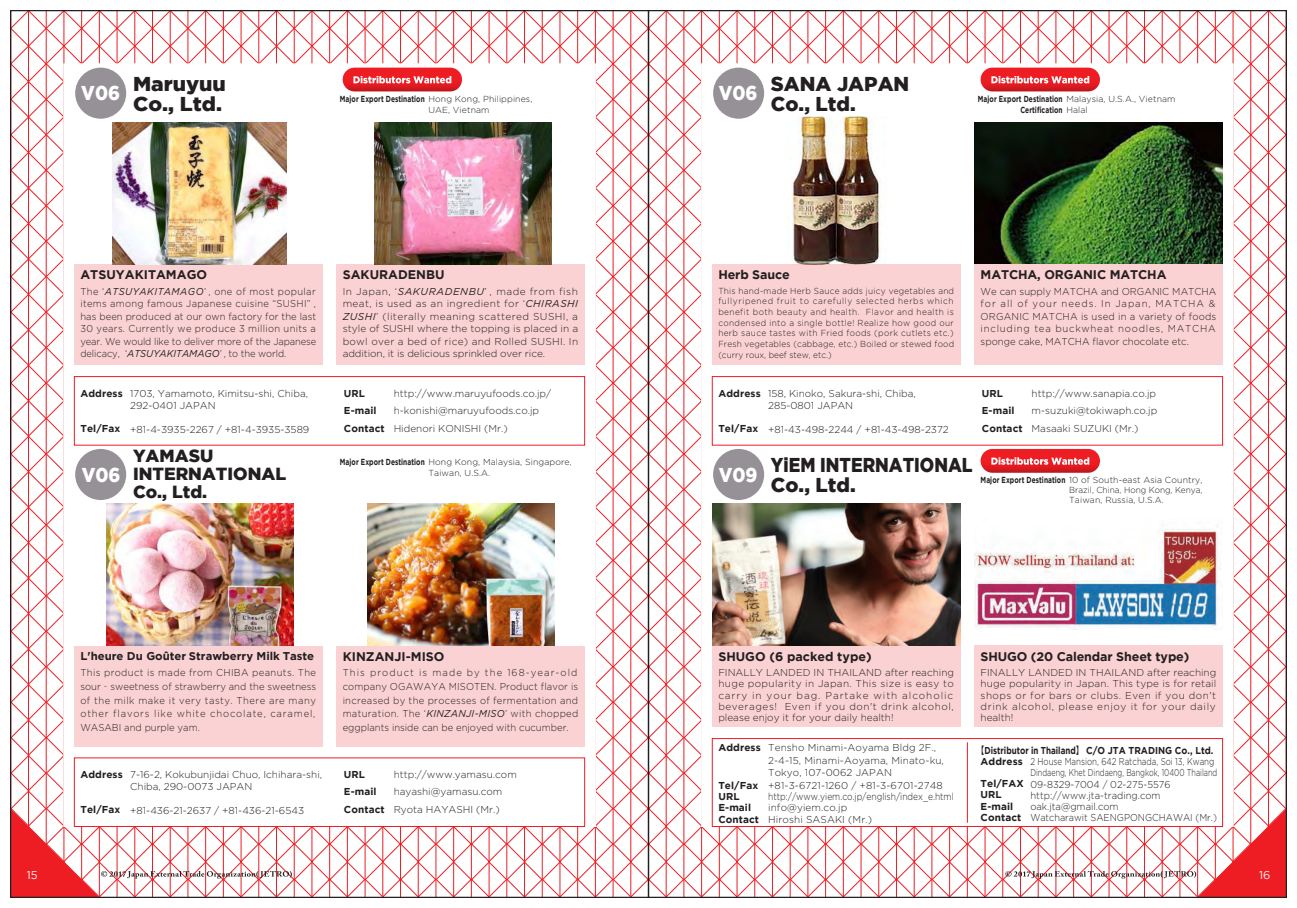
<style>
.page{position:relative;width:1297px;height:908px;background:#fff}
.page>*{position:absolute;margin:0;border:0;box-sizing:border-box;transform-origin:0 0}
.t1{font:900 20px/20px "Gotham";color:#231f20;scale:.87 1}
.t2{font:900 20px/20px "Gotham";color:#231f20}
.t3{font:900 20px/20px "Gotham";color:#231f20;scale:1.05 1}
.t4{font:900 20px "Gotham";color:#fff;scale:.9 1}
.t5{font:900 17.5px/18.1px "Gotham";color:#231f20}
.t6{font:700 12.5px "Gotham";color:#231f20}
.t7{font:700 11.25px "Gotham";color:#231f20}
.t8{font:11.25px "Gotham";color:#fff}
.t9{font:300 10px/11.2px "Gotham";color:#231f20}
.t10{font:300 10px/13.8px "Gotham";color:#231f20;text-align:justify;scale:.95 1}
.t11{font:300 10px/12.5px "Gotham";color:#231f20;text-align:justify;scale:.94 1}
.t12{font:300 10px/11.2px "Gotham";color:#231f20;scale:.8 1}
.t13{font:300 10px/12.5px "Gotham";color:#231f20;text-align:justify;scale:.96 1}
.t14{font:700 10px/17.5px "Gotham";letter-spacing:.01em;color:#231f20}
.t15{font:300 10px/11.2px "Gotham";color:#231f20;scale:.85 1}
.t16{font:700 10px/11px "Gotham";letter-spacing:.01em;color:#231f20;scale:.8 1}
.t17{font:300 8.75px/10.6px "Gotham";letter-spacing:.01em;color:#231f20;text-align:justify;scale:.95 1}
.t18{font:300 8.75px/10px "Gotham";letter-spacing:.01em;color:#231f20}
.t19{font:700 8.75px/11.2px "Gotham";letter-spacing:.01em;color:#231f20;scale:.75 1}
.s1{font-weight:700}
.s2{font-weight:400;font-style:italic}
.s3{font-family:"Koz Go Pr 6 N";font-weight:400}
.s4{font-weight:300}
</style>
<div class="page">
<img style="left:11px;top:10px;width:1276px;height:887px">
<img style="left:974px;top:122px;width:248px;height:142px">
<h1 class="t4" style="left:81px;top:81px;width:45px">V06</h1>
<h1 class="t3" style="left:133px;top:73px;width:90px">Maruyuu<br>Co., Ltd.</h1>
<p class="t18" style="left:428px;top:93px;width:105px;line-height:11.2px;text-indent:-89px"><span class="s1">Major Export Destination</span> Hong Kong, Philippines,<br>UAE, Vietnam</p>
<p class="t6" style="left:80px;top:267px;width:128px">ATSUYAKITAMAGO</p>
<p class="t11" style="left:80px;top:285px;width:252px">The ‘<span class="s2">ATSUYAKITAMAGO</span>’ , one of most popular items among famous Japanese cuisine “SUSHI” , has been produced at our own factory for the last 30 years. Currently we produce 3 million units a year. We would like to deliver more of the Japanese delicacy, ‘<span class="s2">ATSUYAKITAMAGO</span>’ , to the world.</p>
<p class="t14" style="left:80px;top:384px;width:44px">Address</p>
<p class="t14" style="left:80px;top:419px;width:41px">Tel/Fax</p>
<p class="t9" style="left:130px;top:386px;width:179px;line-height:12.5px">1703, Yamamoto, Kimitsu-shi, Chiba,<br>292-0401 JAPAN</p>
<p class="t9" style="left:130px;top:423px;width:181px">+81-4-3935-2267 / +81-4-3935-3589</p>
<p class="t6" style="left:343px;top:267px;width:103px">SAKURADENBU</p>
<p class="t10" style="left:343px;top:285px;width:249px;line-height:12.5px">In Japan, ‘<span class="s2">SAKURADENBU</span>’ , made from fish meat, is used as an ingredient for ‘<span class="s2">CHIRASHI ZUSHI</span>’ (literally meaning scattered SUSHI, a style of SUSHI where the topping is placed in a bowl over a bed of rice) and Rolled SUSHI. In addition, it is delicious sprinkled over rice.</p>
<p class="t14" style="left:344px;top:384px;width:42px">URL<br>E-mail<br>Contact</p>
<p class="t9" style="left:394px;top:384px;width:159px;line-height:17.5px">http://www.maruyufoods.co.jp/ h-konishi@maruyufoods.co.jp<br>Hidenori KONISHI (Mr.)</p>
<h2 class="t5" style="left:133px;top:446px;width:155px">YAMASU<br>INTERNATIONAL<br>Co., Ltd.</h2>
<p class="t18" style="left:340px;top:456px;width:233px"><span class="s1">Major Export Destination</span> Hong Kong, Malaysia, Singapore,</p>
<h1 class="t4" style="left:82px;top:462px;width:45px">V06</h1>
<p class="t18" style="left:428px;top:467px;width:63px">Taiwan, U.S.A.</p>
<p class="t7" style="left:80px;top:649px;width:235px">L'heure Du Goûter Strawberry Milk Taste</p>
<p class="t10" style="left:80px;top:665px;width:250px">This product is made from CHIBA peanuts. The sour<span class="s3">‐</span>sweetness of strawberry and the sweetness of the milk make it very tasty. There are many other flavors like white chocolate, caramel, WASABI and purple yam.</p>
<p class="t14" style="left:80px;top:765px;width:44px">Address</p>
<p class="t14" style="left:80px;top:800px;width:41px">Tel/Fax</p>
<p class="t9" style="left:130px;top:767px;width:193px;line-height:12.5px">7-16-2, Kokubunjidai Chuo, Ichihara-shi,<br>Chiba, 290-0073 JAPAN</p>
<p class="t9" style="left:130px;top:804px;width:175px">+81-436-21-2637 / +81-436-21-6543</p>
<p class="t6" style="left:343px;top:648px;width:103px">KINZANJI-MISO</p>
<p class="t10" style="left:343px;top:665px;width:250px">This product is made by the 168-year-old company OGAWAYA MISOTEN. Product flavor is increased by the processes of fermentation and maturation. The ‘<span class="s2">KINZANJI-MISO</span>’ with chopped eggplants inside can be enjoyed with cucumber.</p>
<p class="t14" style="left:344px;top:765px;width:42px">URL<br>E-mail<br>Contact</p>
<p class="t9" style="left:394px;top:765px;width:125px;line-height:17.5px">http://www.yamasu.com hayashi@yamasu.com<br>Ryota HAYASHI (Mr.)</p>
<h1 class="t4" style="left:719px;top:81px;width:45px">V06</h1>
<h1 class="t2" style="left:771px;top:73px;width:140px">SANA JAPAN<br>Co., Ltd.</h1>
<p class="t19" style="left:1020px;top:93px;width:208px;text-indent:-43px">Major Export Destination <span class="s4">Malaysia, U.S.A., Vietnam<br></span>Certification <span class="s4">Halal</span></p>
<p class="t6" style="left:718px;top:267px;width:73px">Herb Sauce</p>
<p class="t17" style="left:718px;top:285px;width:250px">This hand-made Herb Sauce adds juicy vegetables and fullyripened fruit to carefully selected herbs which benefit both beauty and health. Flavor and health is condensed into a single bottle! Realize how good our herb sauce tastes with Fried foods (pork cutlets etc.)<br>Fresh vegetables (cabbage, etc.) Boiled or stewed food (curry roux, beef stew, etc.)</p>
<p class="t14" style="left:718px;top:384px;width:44px">Address</p>
<p class="t14" style="left:718px;top:419px;width:41px">Tel/Fax</p>
<p class="t9" style="left:768px;top:386px;width:149px;line-height:12.5px">158, Kinoko, Sakura-shi, Chiba,<br>285-0801 JAPAN</p>
<p class="t9" style="left:768px;top:423px;width:182px">+81-43-498-2244 / +81-43-498-2372</p>
<p class="t6" style="left:980px;top:267px;width:187px">MATCHA, ORGANIC MATCHA</p>
<p class="t13" style="left:980px;top:285px;width:247px">We can supply MATCHA and ORGANIC MATCHA for all of your needs. In Japan, MATCHA &amp; ORGANIC MATCHA is used in a variety of foods including tea buckwheat noodles, MATCHA sponge cake, MATCHA flavor chocolate etc.</p>
<p class="t14" style="left:982px;top:384px;width:42px">URL<br>E-mail<br>Contact</p>
<p class="t9" style="left:1032px;top:384px;width:127px;line-height:17.5px;text-align:justify">http://www.sanapia.co.jp m-suzuki@tokiwaph.co.jp Masaaki SUZUKI (Mr.)</p>
<h1 class="t4" style="left:719px;top:462px;width:45px">V09</h1>
<h1 class="t1" style="left:771px;top:454px;width:233px">YiEM INTERNATIONAL<br>Co., Ltd.</h1>
<p class="t18" style="left:1069px;top:475px;width:135px;text-align:justify;text-indent:-89px"><span class="s1">Major Export Destination</span> 10 of South-east Asia Country, Brazil, China, Hong Kong, Kenya, Taiwan, Russia, U.S.A.</p>
<p class="t6" style="left:718px;top:648px;width:155px">SHUGO (6 packed type)</p>
<p class="t9" style="left:718px;top:666px;width:237px;text-align:justify">FINALLY LANDED IN THAILAND after reaching huge popularity in Japan. This size is easy to carry in your bag. Partake with alcoholic beverages! Even if you don't drink alcohol, please enjoy it for your daily health!</p>
<p class="t14" style="left:718px;top:738px;width:44px">Address</p>
<p class="t14" style="left:718px;top:779px;width:42px;line-height:11.2px">Tel/Fax<br>URL<br>E-mail<br>Contact</p>
<p class="t9" style="left:768px;top:741px;width:177px;line-height:12.5px">Tensho Minami-Aoyama Bldg 2F.,<br>2-4-15, Minami-Aoyama, Minato-ku,<br>Tokyo, 107-0062 JAPAN +81-3-6721-1260 / +81-3-6701-2748</p>
<p class="t15" style="left:768px;top:790px;width:220px">http://www.yiem.co.jp/english/index_e.html info@yiem.co.jp<br>Hiroshi SASAKI (Mr.)</p>
<p class="t6" style="left:980px;top:648px;width:210px">SHUGO (20 Calendar Sheet type)</p>
<p class="t9" style="left:980px;top:666px;width:237px;text-align:justify">FINALLY LANDED IN THAILAND after reaching huge popularity in Japan. This type is for retail shops or for bars or clubs. Even if you don't drink alcohol, please enjoy it for your daily health!</p>
<p class="t16" style="left:980px;top:744px;width:292px;text-indent:-4px"><span class="s3">【</span>Distributor in Thailand<span class="s3">】</span> C/O JTA TRADING Co., Ltd.<br>Address</p>
<p class="t14" style="left:980px;top:777px;width:45px;line-height:11.2px">Tel/FAX<br>URL<br>E-mail<br>Contact</p>
<p class="t12" style="left:1030px;top:755px;width:235px">2 House Mansion, 642 Ratchada, Soi 13, Kwang Dindaeng, Khet Dindaeng, Bangkok, 10400 Thailand 09-8329-7004 / 02-275-5576 http://www.jta-trading.com oak.jta@gmail.com<br>Watcharawit SAENGPONGCHAWAI (Mr.)</p>
<p class="t8" style="left:27px;top:868px;width:12px">15</p>
<p class="t8" style="left:1259px;top:868px;width:13px">16</p>
</div>
